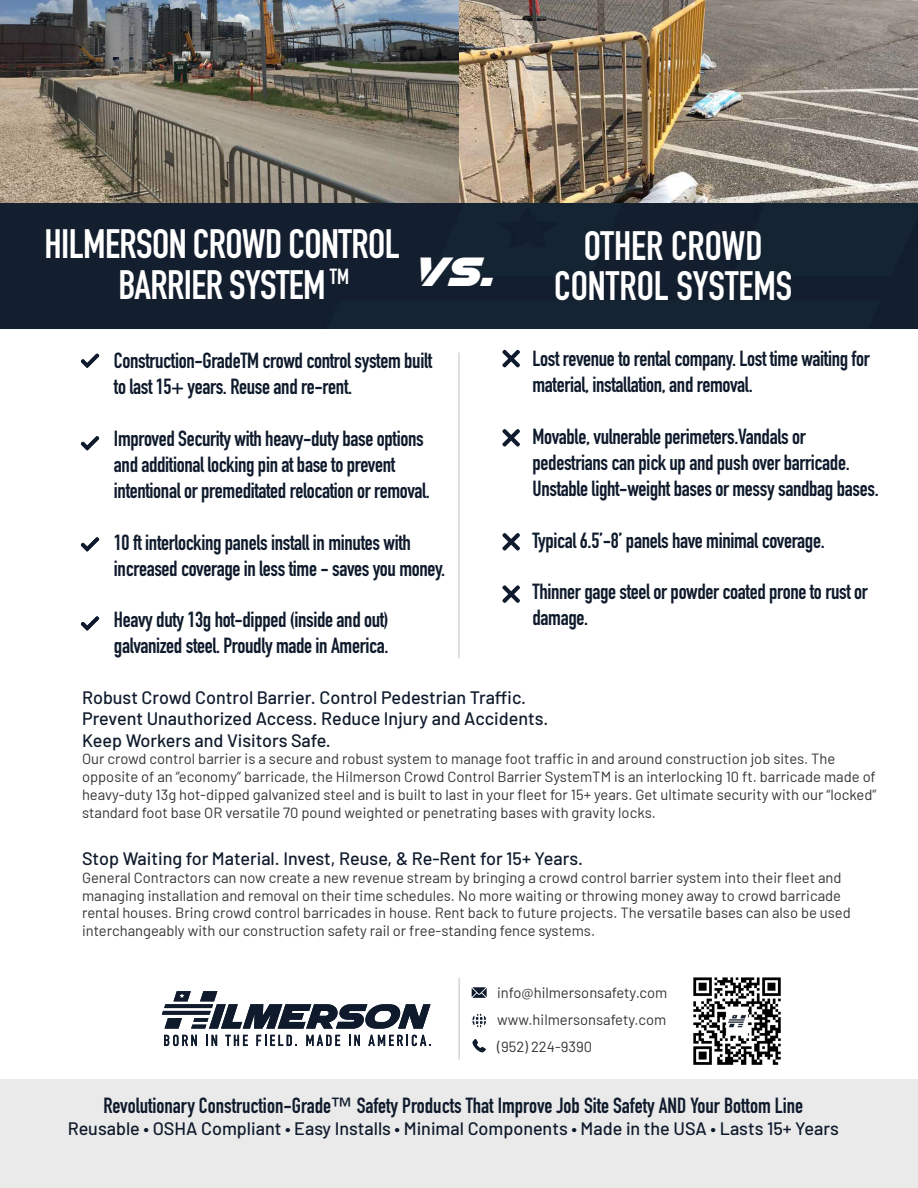
<style>
.page{position:relative;width:918px;height:1188px;background:#fff}
.page>*{position:absolute;margin:0;border:0;box-sizing:border-box;transform-origin:0 0}
.t1{font:700 40.5px/40.5px "DIN Condensed";letter-spacing:-.015em;color:#fff;text-align:center}
.t2{font:700 21.6px/26px "DIN Condensed";letter-spacing:-.015em;color:#0f1b2c}
.t3{font:500 18px/21.6px "Barlow";color:#0f1b2c}
.t4{font:14.7px/17.7px "Barlow";color:#333434}
</style>
<div class="page">
<img style="left:458px;top:0;width:460px;height:203px">
<img style="left:0;top:0;width:458px;height:203px">
<div style="left:0;top:1079px;width:918px;height:109px;background:#eaeaea"></div>
<hr style="left:458px;top:353px;width:2px;height:305px;background:#c6c5c4">
<svg style="left:162px;top:991px;width:269px;height:38px"></svg>
<svg style="left:164px;top:1035px;width:33px;height:11px"></svg>
<svg style="left:206px;top:1035px;width:11px;height:11px"></svg>
<svg style="left:225px;top:1035px;width:23px;height:11px"></svg>
<svg style="left:256px;top:1035px;width:41px;height:11px"></svg>
<svg style="left:306px;top:1035px;width:34px;height:11px"></svg>
<svg style="left:349px;top:1035px;width:11px;height:11px"></svg>
<svg style="left:368px;top:1035px;width:63px;height:11px"></svg>
<hr style="left:459px;top:978px;width:1px;height:81px;background:#c6c5c4">
<svg style="left:472px;top:1039px;width:14px;height:13px"></svg>
<svg style="left:472px;top:987px;width:15px;height:11px"></svg>
<svg style="left:471px;top:1013px;width:15px;height:15px"></svg>
<svg style="left:81px;top:353px;width:18px;height:15px"></svg>
<svg style="left:81px;top:436px;width:18px;height:15px"></svg>
<svg style="left:81px;top:537px;width:18px;height:15px"></svg>
<svg style="left:81px;top:616px;width:18px;height:15px"></svg>
<img style="left:693px;top:977px;width:88px;height:88px">
<svg style="left:502px;top:350px;width:18px;height:17px"></svg>
<svg style="left:502px;top:429px;width:18px;height:18px"></svg>
<svg style="left:502px;top:533px;width:18px;height:18px"></svg>
<svg style="left:502px;top:585px;width:18px;height:18px"></svg>
<div style="left:0;top:203px;width:918px;height:126px;background:#131e2e"></div>
<h1 class="t1" style="left:45px;top:224px;width:357px">HILMERSON CROWD CONTROL<br>BARRIER SYSTEM <sup>TM</sup></h1>
<h1 class="t1" style="left:412px;top:225px;width:382px;text-align:left;text-indent:172px">OTHER CROWD<br><sup>Vs.</sup> CONTROL SYSTEMS</h1>
<h2 class="t2" style="left:114px;top:348px;width:320px">Construction-GradeTM crowd control system built to last 15+ years. Reuse and re-rent.</h2>
<h2 class="t2" style="left:114px;top:425px;width:318px">Improved Security with heavy-duty base options and additional locking pin at base to prevent intentional or premeditated relocation or removal.</h2>
<h2 class="t2" style="left:114px;top:529px;width:333px">10 ft interlocking panels install in minutes with increased coverage in less time - saves you money.</h2>
<h2 class="t2" style="left:114px;top:607px;width:276px">Heavy duty 13g hot-dipped (inside and out) galvanized steel. Proudly made in America.</h2>
<h2 class="t2" style="left:533px;top:345px;width:339px">Lost revenue to rental company. Lost time waiting for material, installation, and removal.</h2>
<h2 class="t2" style="left:533px;top:423px;width:348px">Movable, vulnerable perimeters.Vandals or pedestrians can pick up and push over barricade.<br>Unstable light-weight bases or messy sandbag bases.</h2>
<h2 class="t2" style="left:533px;top:527px;width:294px">Typical 6.5’-8’ panels have minimal coverage.</h2>
<h2 class="t2" style="left:533px;top:579px;width:337px">Thinner gage steel or powder coated prone to rust or damage.</h2>
<p class="t3" style="left:82px;top:685px;width:468px">Robust Crowd Control Barrier. Control Pedestrian Traffic.<br>Prevent Unauthorized Access. Reduce Injury and Accidents.<br>Keep Workers and Visitors Safe.</p>
<p class="t4" style="left:82px;top:749px;width:796px">Our crowd control barrier is a secure and robust system to manage foot traffic in and around construction job sites. The opposite of an “economy” barricade, the Hilmerson Crowd Control Barrier SystemTM is an interlocking 10 ft. barricade made of heavy-duty 13g hot-dipped galvanized steel and is built to last in your fleet for 15+ years. Get ultimate security with our “locked” standard foot base OR versatile 70 pound weighted or penetrating bases with gravity locks.</p>
<p class="t3" style="left:82px;top:846px;width:502px">Stop Waiting for Material. Invest, Reuse, &amp; Re-Rent for 15+ Years.</p>
<p class="t4" style="left:82px;top:868px;width:770px">General Contractors can now create a new revenue stream by bringing a crowd control barrier system into their fleet and managing installation and removal on their time schedules. No more waiting or throwing money away to crowd barricade rental houses. Bring crowd control barricades in house. Rent back to future projects. The versatile bases can also be used interchangeably with our construction safety rail or free-standing fence systems.</p>
<p class="t4" style="left:497px;top:978px;width:172px;line-height:27px;text-align:justify">info@hilmersonsafety.com www.hilmersonsafety.com (952) 224-9390</p>
<h2 class="t2" style="left:103px;top:1093px;width:701px">Revolutionary Construction-Grade™ Safety Products That Improve Job Site Safety AND Your Bottom Line</h2>
<p class="t3" style="left:68px;top:1116px;width:773px">Reusable • OSHA Compliant • Easy Installs • Minimal Components • Made in the USA • Lasts 15+ Years</p>
</div>
